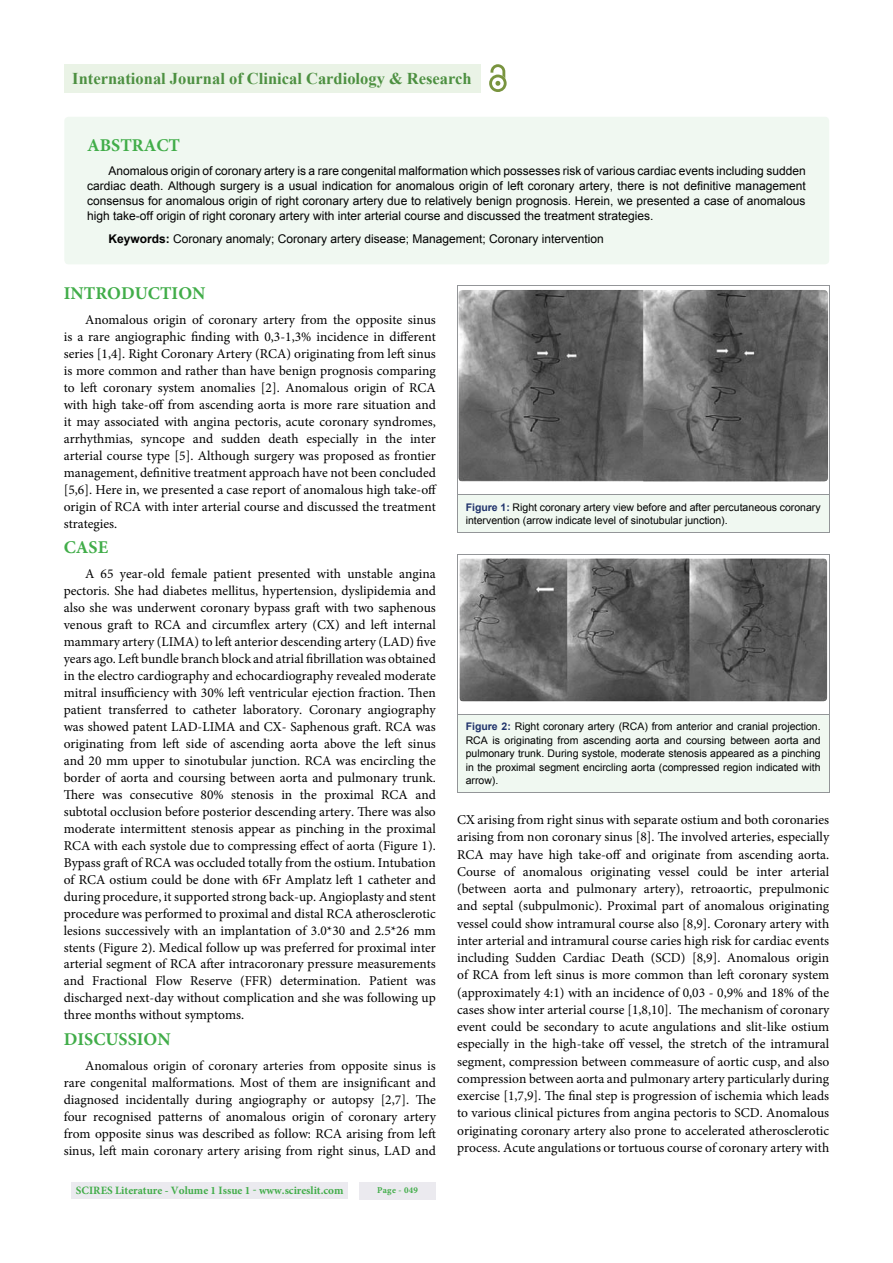
<style>
.page{position:relative;width:893px;height:1263px;background:#fff}
.page>*{position:absolute;margin:0;border:0;box-sizing:border-box;transform-origin:0 0}
.t1{font:700 18px "Minion Pro";color:#41ad49}
.t2{font:700 16.5px "Times New Roman";color:#4d9041}
.t3{font:13.5px/17px "Minion Pro";color:#000;text-align:justify}
.t4{font:12px/15px "Arial";color:#000;text-align:justify}
.t5{font:700 11.25px "Minion Pro";color:#41ad49}
.t6{font:10.5px/13.5px "Arial";color:#000}
.t7{font:700 9px "Minion Pro";letter-spacing:.03em;color:#41ad49}
.s1{font-weight:700}
.s2{font-weight:700;color:#20336c}
</style>
<div class="page">
<div style="left:72px;top:1182px;width:276px;height:17px;background:#ebeaef"></div>
<div style="left:359px;top:1182px;width:77px;height:17px;background:#ebeaef"></div>
<div style="left:64px;top:64px;width:416px;height:28px;background:#eaf3e6"></div>
<img style="left:490px;top:64px;width:15px;height:11px">
<img style="left:489px;top:75px;width:18px;height:17px">
<svg style="left:495px;top:75px;width:10px;height:11px"></svg>
<div style="left:64px;top:117px;width:765px;height:147px;background:#f0f8f1;border-radius:4px"></div>
<div style="left:457px;top:495px;width:372px;height:38px;background:#f0f8f1"></div>
<img style="left:458px;top:290px;width:370px;height:192px;border-radius:4px">
<div style="left:457px;top:714px;width:372px;height:79px;background:#f0f8f1"></div>
<img style="left:459px;top:558px;width:368px;height:144px;border-radius:4px">
<p class="t2" style="left:72px;top:69px;width:401px">International Journal of Clinical Cardiology &amp; Research</p>
<h1 class="t1" style="left:87px;top:138px;width:95px">ABSTRACT</h1>
<p class="t4" style="left:87px;top:163px;width:720px;text-indent:21px">Anomalous origin of coronary artery is a rare congenital malformation which possesses risk of various cardiac events including sudden cardiac death. Although surgery is a usual indication for anomalous origin of left coronary artery, there is not definitive management consensus for anomalous origin of right coronary artery due to relatively benign prognosis. Herein, we presented a case of anomalous high take-off origin of right coronary artery with inter arterial course and discussed the treatment strategies.</p>
<p class="t4" style="left:108px;top:231px;width:497px"><span class="s1">Keywords:</span> Coronary anomaly; Coronary artery disease; Management; Coronary intervention</p>
<h1 class="t1" style="left:64px;top:286px;width:143px">INTRODUCTION</h1>
<p class="t3" style="left:64px;top:313px;width:375px;text-indent:21px">Anomalous origin of coronary artery from the opposite sinus is a rare angiographic finding with 0,3-1,3% incidence in different series [1,4]. Right Coronary Artery (RCA) originating from left sinus is more common and rather than have benign prognosis comparing to left coronary system anomalies [2]. Anomalous origin of RCA with high take-off from ascending aorta is more rare situation and it may associated with angina pectoris, acute coronary syndromes, arrhythmias, syncope and sudden death especially in the inter arterial course type [5]. Although surgery was proposed as frontier management, definitive treatment approach have not been concluded [5,6]. Here in, we presented a case report of anomalous high take-off origin of RCA with inter arterial course and discussed the treatment strategies.</p>
<h1 class="t1" style="left:64px;top:540px;width:46px">CASE</h1>
<p class="t3" style="left:64px;top:567px;width:374px;text-indent:21px">A 65 year-old female patient presented with unstable angina pectoris. She had diabetes mellitus, hypertension, dyslipidemia and also she was underwent coronary bypass graft with two saphenous venous graft to RCA and circumflex artery (CX) and left internal mammary artery (LIMA) to left anterior descending artery (LAD) five years ago. Left bundle branch block and atrial fibrillation was obtained in the electro cardiography and echocardiography revealed moderate mitral insufficiency with 30% left ventricular ejection fraction. Then patient transferred to catheter laboratory. Coronary angiography was showed patent LAD-LIMA and CX- Saphenous graft. RCA was originating from left side of ascending aorta above the left sinus and 20 mm upper to sinotubular junction. RCA was encircling the border of aorta and coursing between aorta and pulmonary trunk.<br>There was consecutive 80% stenosis in the proximal RCA and subtotal occlusion before posterior descending artery. There was also moderate intermittent stenosis appear as pinching in the proximal RCA with each systole due to compressing effect of aorta (Figure 1).<br>Bypass graft of RCA was occluded totally from the ostium. Intubation of RCA ostium could be done with 6Fr Amplatz left 1 catheter and during procedure, it supported strong back-up. Angioplasty and stent procedure was performed to proximal and distal RCA atherosclerotic lesions successively with an implantation of 3.0*30 and 2.5*26 mm stents (Figure 2). Medical follow up was preferred for proximal inter arterial segment of RCA after intracoronary pressure measurements and Fractional Flow Reserve (FFR) determination. Patient was discharged next-day without complication and she was following up three months without symptoms.</p>
<h1 class="t1" style="left:64px;top:1032px;width:108px">DISCUSSION</h1>
<p class="t3" style="left:64px;top:1058px;width:374px;text-indent:21px">Anomalous origin of coronary arteries from opposite sinus is rare congenital malformations. Most of them are insignificant and diagnosed incidentally during angiography or autopsy [2,7]. The four recognised patterns of anomalous origin of coronary artery from opposite sinus was described as follow: RCA arising from left sinus, left main coronary artery arising from right sinus, LAD and</p>
<p class="t5" style="left:76px;top:1186px;width:269px">SCIRES Literature - Volume 1 Issue 1 - www.scireslit.com</p>
<p class="t7" style="left:377px;top:1186px;width:42px">Page - 049</p>
<p class="t6" style="left:466px;top:500px;width:356px"><span class="s2">Figure 1:</span> Right coronary artery view before and after percutaneous coronary intervention (arrow indicate level of sinotubular junction).</p>
<p class="t6" style="left:466px;top:720px;width:356px;text-align:justify"><span class="s2">Figure 2:</span> Right coronary artery (RCA) from anterior and cranial projection.<br>RCA is originating from ascending aorta and coursing between aorta and pulmonary trunk. During systole, moderate stenosis appeared as a pinching in the proximal segment encircling aorta (compressed region indicated with arrow).</p>
<p class="t3" style="left:457px;top:812px;width:374px">CX arising from right sinus with separate ostium and both coronaries arising from non coronary sinus [8]. The involved arteries, especially RCA may have high take-off and originate from ascending aorta.<br>Course of anomalous originating vessel could be inter arterial (between aorta and pulmonary artery), retroaortic, prepulmonic and septal (subpulmonic). Proximal part of anomalous originating vessel could show intramural course also [8,9]. Coronary artery with inter arterial and intramural course caries high risk for cardiac events including Sudden Cardiac Death (SCD) [8,9]. Anomalous origin of RCA from left sinus is more common than left coronary system (approximately 4:1) with an incidence of 0,03 - 0,9% and 18% of the cases show inter arterial course [1,8,10]. The mechanism of coronary event could be secondary to acute angulations and slit-like ostium especially in the high-take off vessel, the stretch of the intramural segment, compression between commeasure of aortic cusp, and also compression between aorta and pulmonary artery particularly during exercise [1,7,9]. The final step is progression of ischemia which leads to various clinical pictures from angina pectoris to SCD. Anomalous originating coronary artery also prone to accelerated atherosclerotic process. Acute angulations or tortuous course of coronary artery with</p>
</div>
